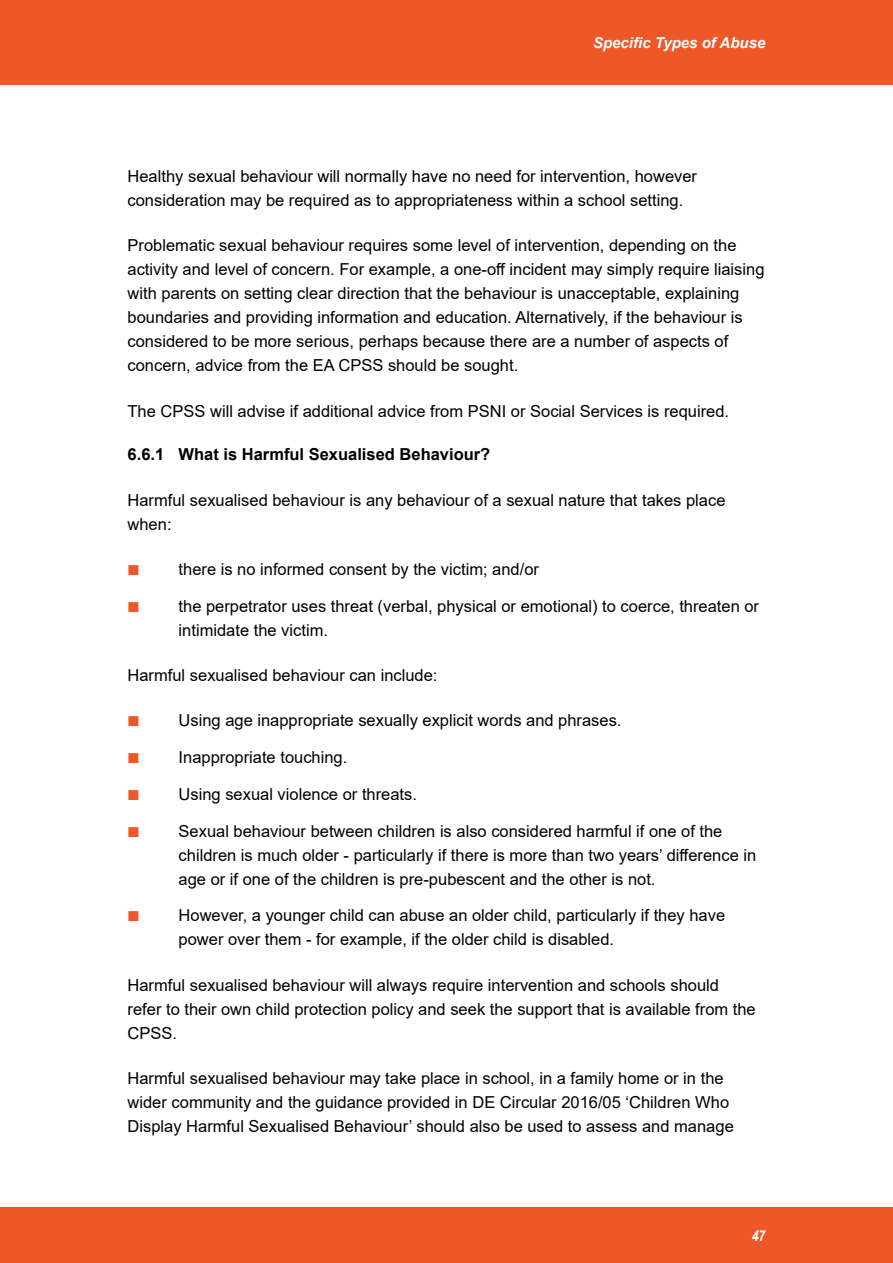
<style>
.page{position:relative;width:893px;height:1263px;background:#fff}
.page>*{position:absolute;margin:0;border:0;box-sizing:border-box;transform-origin:0 0}
.Paragraph{font:16.5px/24px "Arial";color:#000}
.Hdg_-_Sub-Paragraph{font:700 16.5px "Arial";color:#000}
.t1{font:italic 700 15px "Arial";color:#fff}
.t2{font:italic 700 15px "Arial Narrow";color:#fff}
</style>
<div class="page">
<div style="left:0;top:0;width:893px;height:85px;background:#ee5828"></div>
<div style="left:0;top:1208px;width:893px;height:55px;background:#ee5828"></div>
<p class="t1" style="left:593px;top:33px;width:174px">Specific Types of Abuse</p>
<p class="Paragraph" style="left:128px;top:164px;width:571px">Healthy sexual behaviour will normally have no need for intervention, however consideration may be required as to appropriateness within a school setting.</p>
<p class="Paragraph" style="left:128px;top:233px;width:638px">Problematic sexual behaviour requires some level of intervention, depending on the activity and level of concern. For example, a one-off incident may simply require liaising with parents on setting clear direction that the behaviour is unacceptable, explaining boundaries and providing information and education. Alternatively, if the behaviour is considered to be more serious, perhaps because there are a number of aspects of concern, advice from the EA CPSS should be sought.</p>
<p class="Paragraph" style="left:128px;top:399px;width:603px">The CPSS will advise if additional advice from PSNI or Social Services is required.</p>
<p class="Hdg_-_Sub-Paragraph" style="left:128px;top:443px;width:364px">6.6.1 What is Harmful Sexualised Behaviour?</p>
<p class="Paragraph" style="left:128px;top:488px;width:599px">Harmful sexualised behaviour is any behaviour of a sexual nature that takes place when:</p>
<p class="Paragraph" style="left:179px;top:557px;width:362px">there is no informed consent by the victim; and/or</p>
<p class="Paragraph" style="left:179px;top:594px;width:582px">the perpetrator uses threat (verbal, physical or emotional) to coerce, threaten or intimidate the victim.</p>
<p class="Paragraph" style="left:128px;top:663px;width:311px">Harmful sexualised behaviour can include:</p>
<p class="Paragraph" style="left:179px;top:708px;width:444px">Using age inappropriate sexually explicit words and phrases.</p>
<p class="Paragraph" style="left:179px;top:745px;width:170px">Inappropriate touching.</p>
<p class="Paragraph" style="left:179px;top:782px;width:240px">Using sexual violence or threats.</p>
<p class="Paragraph" style="left:179px;top:819px;width:579px">Sexual behaviour between children is also considered harmful if one of the children is much older - particularly if there is more than two years’ difference in age or if one of the children is pre-pubescent and the other is not.</p>
<p class="Paragraph" style="left:179px;top:903px;width:548px">However, a younger child can abuse an older child, particularly if they have power over them - for example, if the older child is disabled.</p>
<p class="Paragraph" style="left:128px;top:973px;width:630px">Harmful sexualised behaviour will always require intervention and schools should refer to their own child protection policy and seek the support that is available from the<br>CPSS.</p>
<p class="Paragraph" style="left:128px;top:1066px;width:608px">Harmful sexualised behaviour may take place in school, in a family home or in the wider community and the guidance provided in DE Circular 2016/05 ‘Children Who<br>Display Harmful Sexualised Behaviour’ should also be used to assess and manage</p>
<p class="t2" style="left:752px;top:1224px;width:15px">47</p>
</div>
